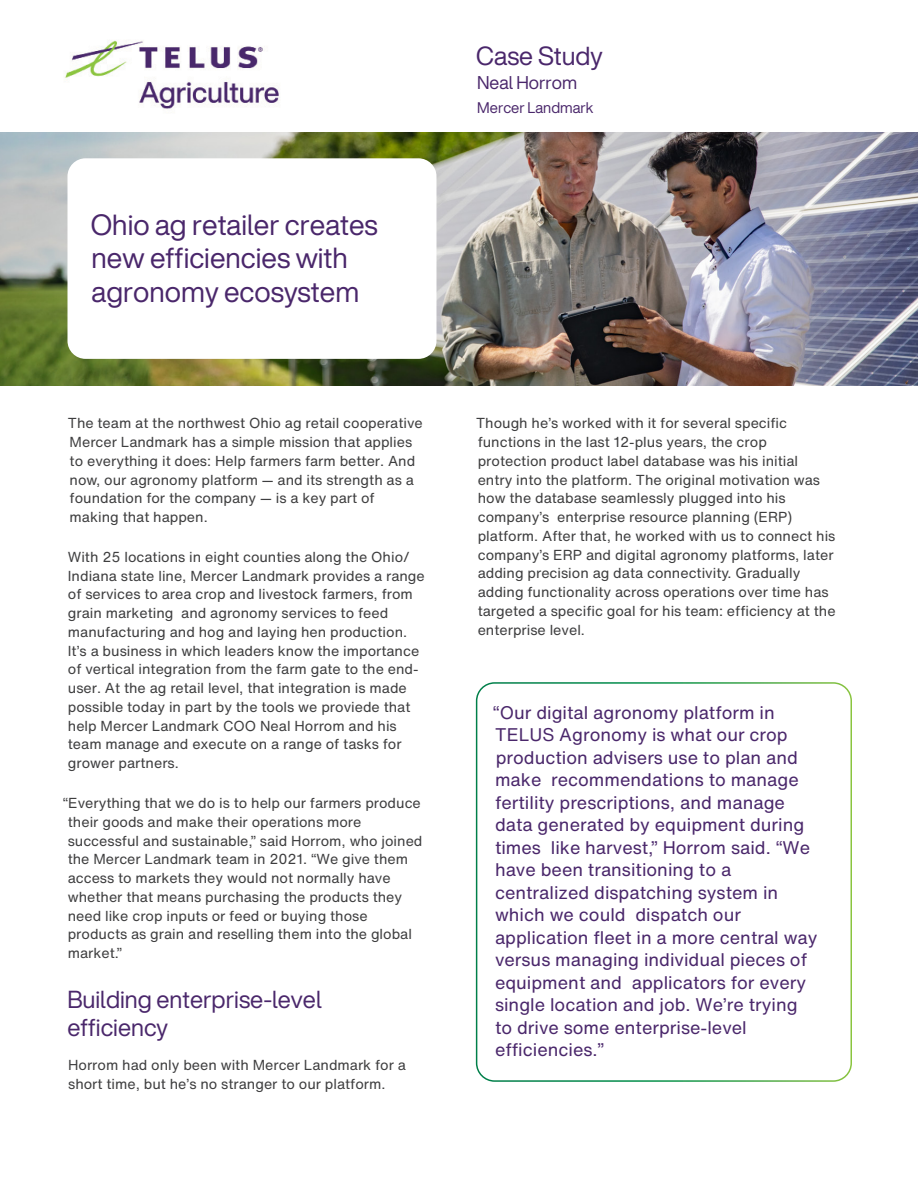
<style>
.page{position:relative;width:918px;height:1188px;background:#fff}
.page>*{position:absolute;margin:0;border:0;box-sizing:border-box;transform-origin:0 0}
.t1{font:28.5px/33.3px "H Nfor TELUSSA Display";color:#4a276b}
.H2{font:25.5px "H Nfor TELUSSA Display";color:#4a276b}
.Body{font:24px/28.5px "H Nfor TELUSSA Display";color:#4a276b}
.t2{font:18px/22.5px "H Nfor TELUS";color:#4a276b}
.H2-2{font:18px "H Nfor TELUSSA Display";color:#4a276b}
.H2-3{font:15px "H Nfor TELUSSA Display";color:#4a276b}
.Body-2{font:14.25px/18.8px "H Nfor TELUS";color:#3e3e3f}
</style>
<div class="page">
<img style="left:0;top:132px;width:918px;height:253px">
<div style="left:68px;top:158px;width:368px;height:201px;background:#fff;border-radius:18px"></div>
<img style="left:64px;top:40px;width:215px;height:69px">
<div style="left:476px;top:682px;width:376px;height:400px;border:2px solid #fff;border-radius:18px"></div>
<p class="t1" style="left:91px;top:208px;width:289px">Ohio ag retailer creates new efficiencies with agronomy ecosystem</p>
<p class="Body-2" style="left:68px;top:414px;width:356px">The team at the northwest Ohio ag retail cooperative Mercer Landmark has a simple mission that applies to everything it does: Help farmers farm better. And now, our agronomy platform — and its strength as a foundation for the company — is a key part of making that happen.</p>
<p class="Body-2" style="left:68px;top:547px;width:359px">With 25 locations in eight counties along the Ohio/ Indiana state line, Mercer Landmark provides a range of services to area crop and livestock farmers, from grain marketing and agronomy services to feed manufacturing and hog and laying hen production.<br>It’s a business in which leaders know the importance of vertical integration from the farm gate to the end&shy;user. At the ag retail level, that integration is made possible today in part by the tools we proviede that help Mercer Landmark COO Neal Horrom and his team manage and execute on a range of tasks for grower partners.</p>
<p class="Body-2" style="left:63px;top:794px;width:360px">“Everything that we do is to help our farmers produce</p>
<p class="Body-2" style="left:68px;top:812px;width:356px">their goods and make their operations more successful and sustainable,” said Horrom, who joined the Mercer Landmark team in 2021. “We give them access to markets they would not normally have whether that means purchasing the products they need like crop inputs or feed or buying those products as grain and reselling them into the global market.”</p>
<p class="Body" style="left:67px;top:985px;width:256px">Building enterprise-level efficiency</p>
<p class="Body-2" style="left:68px;top:1056px;width:339px">Horrom had only been with Mercer Landmark for a short time, but he’s no stranger to our platform.</p>
<h1 class="H2" style="left:476px;top:39px;width:128px">Case Study</h1>
<h1 class="H2-2" style="left:477px;top:70px;width:102px">Neal Horrom</h1>
<h1 class="H2-3" style="left:477px;top:97px;width:118px">Mercer Landmark</h1>
<p class="Body-2" style="left:476px;top:414px;width:361px">Though he’s worked with it for several specific functions in the last 12-plus years, the crop protection product label database was his initial<br>entry into the platform. The original motivation was how the database seamlessly plugged into his company’s enterprise resource planning (ERP) platform. After that, he worked with us to connect his company’s ERP and digital agronomy platforms, later adding precision ag data connectivity. Gradually adding functionality across operations over time has targeted a specific goal for his team: efficiency at the enterprise level.</p>
<p class="t2" style="left:493px;top:701px;width:326px">“Our digital agronomy platform in TELUS Agronomy is what our crop production advisers use to plan and make recommendations to manage fertility prescriptions, and manage data generated by equipment during times like harvest,” Horrom said. “We have been transitioning to a centralized dispatching system in which we could dispatch our application fleet in a more central way versus managing individual pieces of equipment and applicators for every single location and job. We’re trying<br>to drive some enterprise-level efficiencies.”</p>
</div>
